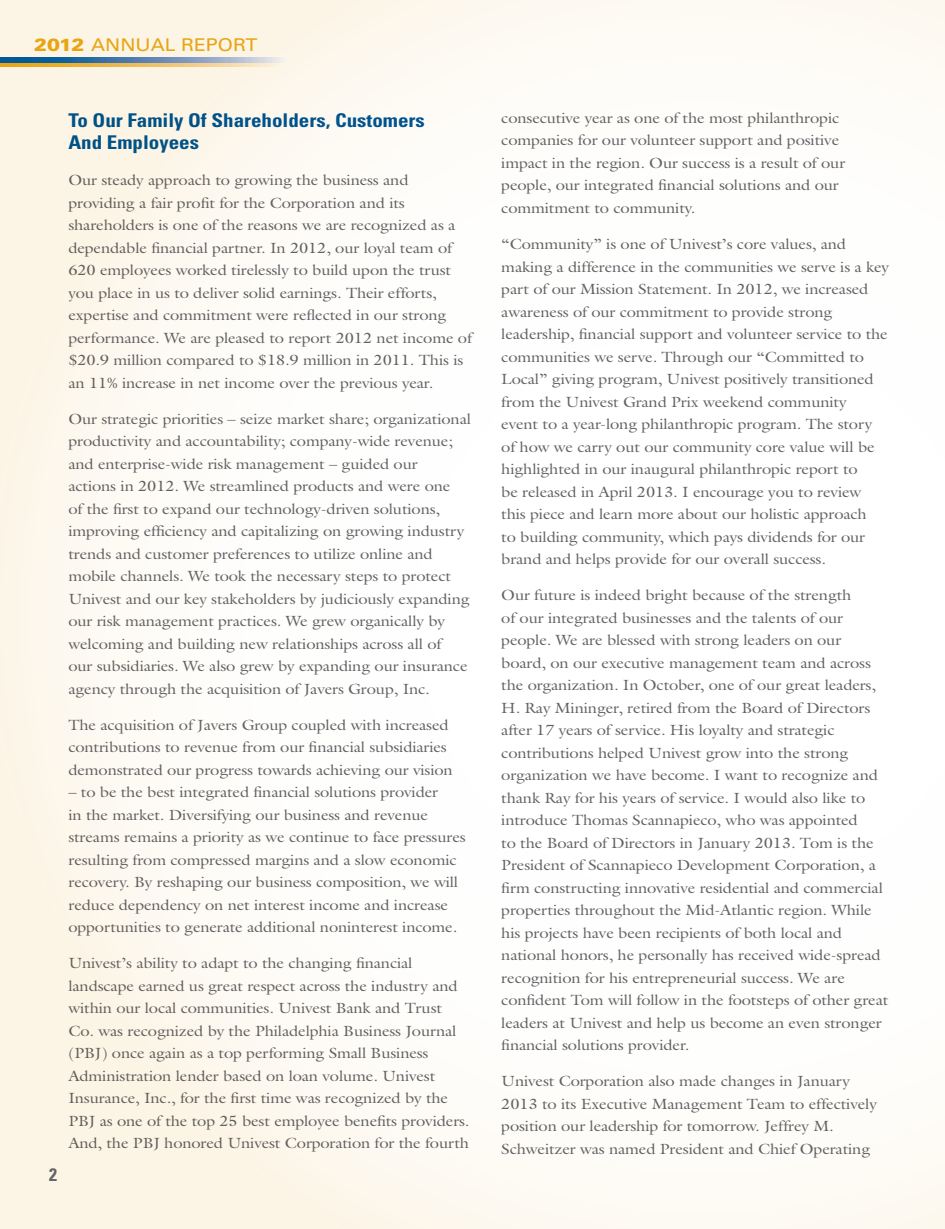
<style>
.page{position:relative;width:945px;height:1229px;background:#fff}
.page>*{position:absolute;margin:0;border:0;box-sizing:border-box;transform-origin:0 0}
.t1{font:700 condensed 18.9px/22.5px "Univers";color:#005595;scale:1.11 1}
.t2{font:700 condensed 18px "Univers";color:#636366}
.t3{font:17.55px "Univers";color:#e7a512;scale:1.11 1}
.t4{font:14.85px/22.5px "Galliard";letter-spacing:-.01em;color:#636366;scale:1.11 1}
.s1{font-weight:900}
</style>
<div class="page">
<div style="left:0;top:0;width:945px;height:1228px;background:linear-gradient(to right,#fdf7ed,#fff)"></div>
<svg style="left:0;top:63px;width:287px;height:3px"></svg>
<svg style="left:0;top:57px;width:287px;height:6px;background:#5f8cb7"></svg>
<p class="t3" style="left:34px;top:35px;width:203px"><span class="s1">2012</span> ANNUAL REPORT</p>
<p class="t2" style="left:49px;top:1163px;width:9px">2</p>
<p class="t1" style="left:68px;top:109px;width:323px">To Our Family Of Shareholders, Customers<br>And Employees</p>
<p class="t4" style="left:68px;top:169px;width:365px">Our steady approach to growing the business and providing a fair profit for the Corporation and its shareholders is one of the reasons we are recognized as a dependable financial partner. In 2012, our loyal team of 620 employees worked tirelessly to build upon the trust you place in us to deliver solid earnings. Their efforts, expertise and commitment were reflected in our strong performance. We are pleased to report 2012 net income of $20.9 million compared to $18.9 million in 2011. This is an 11% increase in net income over the previous year.</p>
<p class="t4" style="left:68px;top:407px;width:364px">Our strategic priorities – seize market share; organizational productivity and accountability; company-wide revenue; and enterprise-wide risk management – guided our<br>actions in 2012. We streamlined products and were one<br>of the first to expand our technology-driven solutions, improving efficiency and capitalizing on growing industry trends and customer preferences to utilize online and mobile channels. We took the necessary steps to protect Univest and our key stakeholders by judiciously expanding our risk management practices. We grew organically by welcoming and building new relationships across all of<br>our subsidiaries. We also grew by expanding our insurance agency through the acquisition of Javers Group, Inc.</p>
<p class="t4" style="left:68px;top:713px;width:348px">The acquisition of Javers Group coupled with increased contributions to revenue from our financial subsidiaries demonstrated our progress towards achieving our vision</p>
<p class="t4" style="left:68px;top:781px;width:359px">– to be the best integrated financial solutions provider<br>in the market. Diversifying our business and revenue streams remains a priority as we continue to face pressures resulting from compressed margins and a slow economic recovery. By reshaping our business composition, we will reduce dependency on net interest income and increase opportunities to generate additional noninterest income.</p>
<p class="t4" style="left:68px;top:952px;width:363px">Univest’s ability to adapt to the changing financial landscape earned us great respect across the industry and within our local communities. Univest Bank and Trust Co. was recognized by the Philadelphia Business Journal (PBJ) once again as a top performing Small Business Administration lender based on loan volume. Univest Insurance, Inc., for the first time was recognized by the PBJ as one of the top 25 best employee benefits providers.<br>And, the PBJ honored Univest Corporation for the fourth</p>
<p class="t4" style="left:501px;top:106px;width:311px">consecutive year as one of the most philanthropic companies for our volunteer support and positive impact in the region. Our success is a result of our people, our integrated financial solutions and our commitment to community.</p>
<p class="t4" style="left:501px;top:232px;width:351px">“Community” is one of Univest’s core values, and making a difference in the communities we serve is a key part of our Mission Statement. In 2012, we increased awareness of our commitment to provide strong leadership, financial support and volunteer service to the communities we serve. Through our “Committed to Local” giving program, Univest positively transitioned from the Univest Grand Prix weekend community<br>event to a year-long philanthropic program. The story of how we carry out our community core value will be highlighted in our inaugural philanthropic report to<br>be released in April 2013. I encourage you to review this piece and learn more about our holistic approach<br>to building community, which pays dividends for our brand and helps provide for our overall success.</p>
<p class="t4" style="left:501px;top:583px;width:350px">Our future is indeed bright because of the strength<br>of our integrated businesses and the talents of our people. We are blessed with strong leaders on our board, on our executive management team and across the organization. In October, one of our great leaders, H. Ray Mininger, retired from the Board of Directors after 17 years of service. His loyalty and strategic contributions helped Univest grow into the strong organization we have become. I want to recognize and thank Ray for his years of service. I would also like to introduce Thomas Scannapieco, who was appointed<br>to the Board of Directors in January 2013. Tom is the President of Scannapieco Development Corporation, a firm constructing innovative residential and commercial properties throughout the Mid-Atlantic region. While his projects have been recipients of both local and national honors, he personally has received wide-spread recognition for his entrepreneurial success. We are confident Tom will follow in the footsteps of other great leaders at Univest and help us become an even stronger financial solutions provider.</p>
<p class="t4" style="left:501px;top:1069px;width:340px">Univest Corporation also made changes in January 2013 to its Executive Management Team to effectively position our leadership for tomorrow. Jeffrey M.<br>Schweitzer was named President and Chief Operating</p>
</div>
